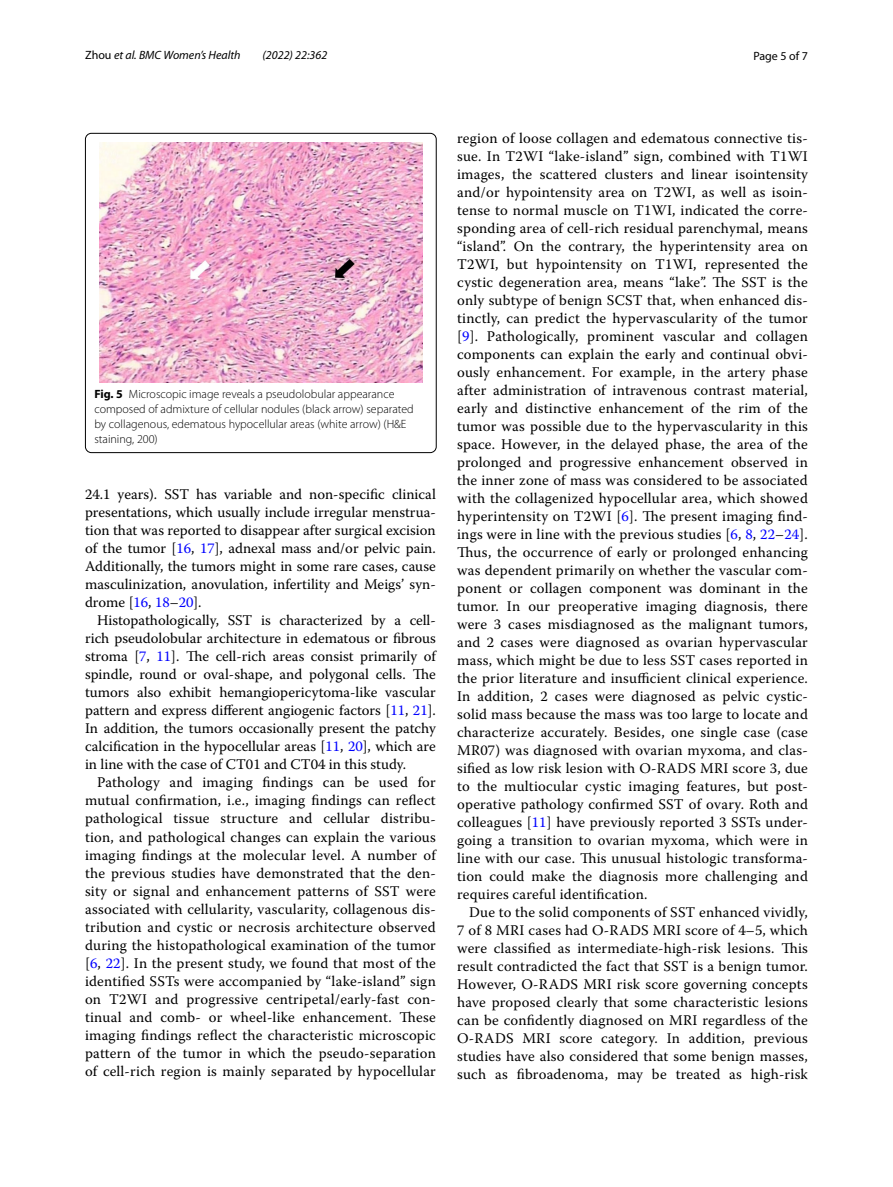
<style>
.page{position:relative;width:893px;height:1187px;background:#fff}
.page>*{position:absolute;margin:0;border:0;box-sizing:border-box;transform-origin:0 0}
.t1{font:14.7px/18px "Warnock Pro";letter-spacing:.015em;color:#000;text-align:justify}
.t2{font:300 12px/15px "Myriad Pro";color:#000}
.t3{font:italic 12px "Myriad Pro";color:#000}
.t4{font:12px "Myriad Pro";color:#000}
.s1{font-style:normal}
.s2{font-weight:700}
.s3{color:#00f}
</style>
<div class="page">
<img style="left:99px;top:142px;width:323px;height:241px">
<div style="left:85px;top:133px;width:351px;height:320px;border:1px solid #000;border-radius:6px"></div>
<p class="t3" style="left:85px;top:48px;width:157px"><span class="s1">Zhou</span> et al. BMC Women’s Health</p>
<p class="t3" style="left:263px;top:48px;width:66px">(2022) 22:362</p>
<p class="t4" style="left:753px;top:48px;width:56px">Page 5 of 7</p>
<p class="t2" style="left:94px;top:387px;width:321px"><span class="s2">Fig. 5</span> Microscopic image reveals a pseudolobular appearance composed of admixture of cellular nodules (black arrow) separated by collagenous, edematous hypocellular areas (white arrow) (H&amp;E staining, 200)</p>
<p class="t1" style="left:85px;top:485px;width:352px">24.1 years). SST has variable and non-specific clinical presentations, which usually include irregular menstrua&shy;tion that was reported to disappear after surgical excision of the tumor [<span class="s3">16</span>, <span class="s3">17</span>], adnexal mass and/or pelvic pain.<br>Additionally, the tumors might in some rare cases, cause masculinization, anovulation, infertility and Meigs’ syn&shy;drome [<span class="s3">16</span>, <span class="s3">18</span>–<span class="s3">20</span>].</p>
<p class="t1" style="left:85px;top:611px;width:352px;text-indent:12px">Histopathologically, SST is characterized by a cell&shy;rich pseudolobular architecture in edematous or fibrous stroma [<span class="s3">7</span>, <span class="s3">11</span>]. The cell-rich areas consist primarily of spindle, round or oval-shape, and polygonal cells. The tumors also exhibit hemangiopericytoma-like vascular pattern and express different angiogenic factors [<span class="s3">11</span>, <span class="s3">21</span>].<br>In addition, the tumors occasionally present the patchy calcification in the hypocellular areas [<span class="s3">11</span>, <span class="s3">20</span>], which are in line with the case of CT01 and CT04 in this study.</p>
<p class="t1" style="left:85px;top:773px;width:352px;text-indent:12px">Pathology and imaging findings can be used for mutual confirmation, i.e., imaging findings can reflect pathological tissue structure and cellular distribu&shy;tion, and pathological changes can explain the various imaging findings at the molecular level. A number of the previous studies have demonstrated that the den&shy;sity or signal and enhancement patterns of SST were associated with cellularity, vascularity, collagenous dis&shy;tribution and cystic or necrosis architecture observed during the histopathological examination of the tumor [<span class="s3">6</span>, <span class="s3">22</span>]. In the present study, we found that most of the identified SSTs were accompanied by “lake-island” sign on T2WI and progressive centripetal/early-fast con&shy;tinual and comb- or wheel-like enhancement. These imaging findings reflect the characteristic microscopic pattern of the tumor in which the pseudo-separation of cell-rich region is mainly separated by hypocellular</p>
<p class="t1" style="left:457px;top:128px;width:352px">region of loose collagen and edematous connective tis&shy;sue. In T2WI “lake-island” sign, combined with T1WI images, the scattered clusters and linear isointensity and/or hypointensity area on T2WI, as well as isoin&shy;tense to normal muscle on T1WI, indicated the corre&shy;sponding area of cell-rich residual parenchymal, means “island”. On the contrary, the hyperintensity area on T2WI, but hypointensity on T1WI, represented the cystic degeneration area, means “lake”. The SST is the only subtype of benign SCST that, when enhanced dis&shy;tinctly, can predict the hypervascularity of the tumor [<span class="s3">9</span>]. Pathologically, prominent vascular and collagen components can explain the early and continual obvi&shy;ously enhancement. For example, in the artery phase after administration of intravenous contrast material, early and distinctive enhancement of the rim of the tumor was possible due to the hypervascularity in this space. However, in the delayed phase, the area of the prolonged and progressive enhancement observed in the inner zone of mass was considered to be associated with the collagenized hypocellular area, which showed hyperintensity on T2WI [<span class="s3">6</span>]. The present imaging find&shy;ings were in line with the previous studies [<span class="s3">6</span>, <span class="s3">8</span>, <span class="s3">22</span>–<span class="s3">24</span>].<br>Thus, the occurrence of early or prolonged enhancing was dependent primarily on whether the vascular com&shy;ponent or collagen component was dominant in the tumor. In our preoperative imaging diagnosis, there were 3 cases misdiagnosed as the malignant tumors, and 2 cases were diagnosed as ovarian hypervascular mass, which might be due to less SST cases reported in the prior literature and insufficient clinical experience.<br>In addition, 2 cases were diagnosed as pelvic cystic&shy;solid mass because the mass was too large to locate and characterize accurately. Besides, one single case (case MR07) was diagnosed with ovarian myxoma, and clas&shy;sified as low risk lesion with O-RADS MRI score 3, due to the multiocular cystic imaging features, but post&shy;operative pathology confirmed SST of ovary. Roth and colleagues [<span class="s3">11</span>] have previously reported 3 SSTs under&shy;going a transition to ovarian myxoma, which were in line with our case. This unusual histologic transforma&shy;tion could make the diagnosis more challenging and requires careful identification.</p>
<p class="t1" style="left:457px;top:902px;width:352px;text-indent:12px">Due to the solid components of SST enhanced vividly, 7 of 8 MRI cases had O-RADS MRI score of 4–5, which were classified as intermediate-high-risk lesions. This result contradicted the fact that SST is a benign tumor.<br>However, O-RADS MRI risk score governing concepts have proposed clearly that some characteristic lesions can be confidently diagnosed on MRI regardless of the O-RADS MRI score category. In addition, previous studies have also considered that some benign masses, such as fibroadenoma, may be treated as high-risk</p>
</div>
